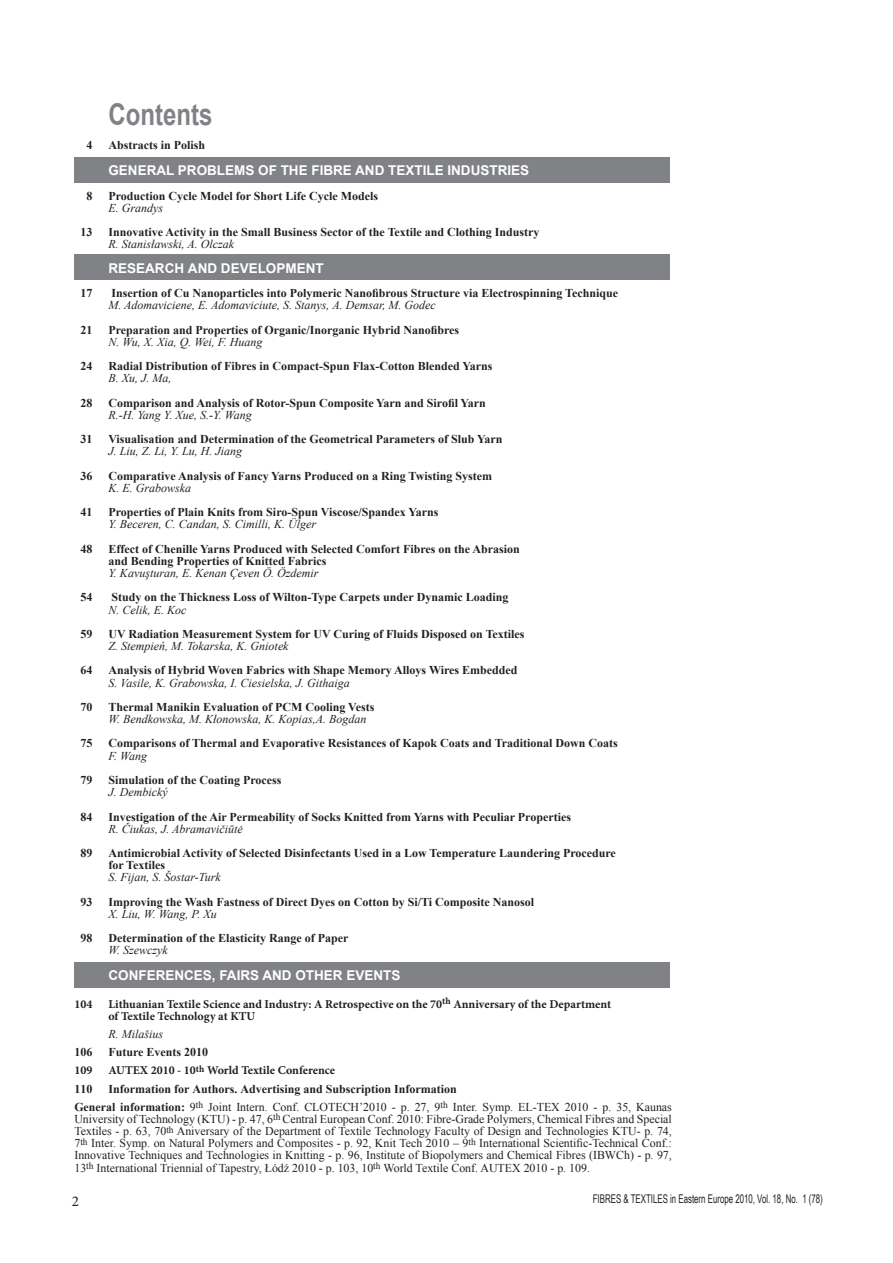
<style>
.page{position:relative;width:893px;height:1263px;background:#fff}
.page>*{position:absolute;margin:0;border:0;box-sizing:border-box;transform-origin:0 0}
.Tytuł{font:700 30px "Arial";color:#808285;scale:.8 1}
.t1{font:15px "Minion Pro";color:#231f20}
.Body_Text_2{font:700 13.5px "Arial";color:#fff}
.Body_Text{font:700 12px/12.1px "Times New Roman";color:#231f20}
.t2{font:12px/12.1px "Times New Roman";color:#231f20;text-align:justify}
.Body_Text-2{font:italic 12px "Times New Roman";color:#231f20}
.t3{font:700 12px/12.1px "Minion Pro";color:#231f20}
.heading_2{font:700 12px "Times New Roman";color:#231f20}
.t4{font:12px "Arial Narrow";color:#231f20;scale:.8 1}
.Nagłówek{font:700 12px "Times New Roman";color:#231f20}
.s1{font-weight:700}
</style>
<div class="page">
<div style="left:74px;top:255px;width:596px;height:25px;background:#808285"></div>
<div style="left:74px;top:962px;width:596px;height:26px;background:#808285"></div>
<div style="left:74px;top:157px;width:596px;height:26px;background:#808285"></div>
<p class="Tytuł" style="left:108px;top:95px;width:131px">Contents</p>
<p class="Nagłówek" style="left:86px;top:137px;width:7px">4</p>
<p class="Nagłówek" style="left:108px;top:137px;width:98px">Abstracts in Polish</p>
<p class="Body_Text_2" style="left:108px;top:162px;width:422px">GENERAL PROBLEMS OF THE FIBRE AND TEXTILE INDUSTRIES</p>
<p class="Body_Text" style="left:86px;top:189px;width:7px">8</p>
<p class="Body_Text" style="left:108px;top:189px;width:271px">Production Cycle Model for Short Life Cycle Models</p>
<p class="Body_Text-2" style="left:108px;top:199px;width:56px">E. Grandys</p>
<p class="heading_2" style="left:80px;top:224px;width:13px">13</p>
<p class="heading_2" style="left:108px;top:224px;width:433px">Innovative Activity in the Small Business Sector of the Textile and Clothing Industry</p>
<p class="Body_Text-2" style="left:108px;top:236px;width:127px">R. Stanisławski, A. Olczak</p>
<p class="Body_Text_2" style="left:108px;top:259px;width:217px">RESEARCH AND DEVELOPMENT</p>
<p class="Body_Text" style="left:80px;top:287px;width:13px">17</p>
<p class="Body_Text" style="left:111px;top:287px;width:508px">Insertion of Cu Nanoparticles into Polymeric Nanofibrous Structure via Electrospinning Technique</p>
<p class="Body_Text-2" style="left:108px;top:297px;width:329px">M. Adomaviciene, E. Adomaviciute, S. Stanys, A. Demsar, M. Godec</p>
<p class="Body_Text" style="left:80px;top:323px;width:13px">21</p>
<p class="Body_Text" style="left:108px;top:323px;width:352px">Preparation and Properties of Organic/Inorganic Hybrid Nanofibres</p>
<p class="Body_Text-2" style="left:108px;top:333px;width:155px">N. Wu, X. Xia, Q. Wei, F. Huang</p>
<p class="Body_Text" style="left:80px;top:360px;width:13px">24</p>
<p class="Body_Text" style="left:108px;top:360px;width:386px">Radial Distribution of Fibres in Compact-Spun Flax-Cotton Blended Yarns</p>
<p class="Body_Text-2" style="left:108px;top:370px;width:64px">B. Xu, J. Ma,</p>
<p class="Body_Text" style="left:80px;top:396px;width:13px">28</p>
<p class="Body_Text" style="left:108px;top:396px;width:379px">Comparison and Analysis of Rotor-Spun Composite Yarn and Sirofil Yarn</p>
<p class="Body_Text-2" style="left:108px;top:406px;width:145px">R.-H. Yang Y. Xue, S.-Y. Wang</p>
<p class="Body_Text" style="left:80px;top:433px;width:13px">31</p>
<p class="Body_Text" style="left:108px;top:433px;width:396px">Visualisation and Determination of the Geometrical Parameters of Slub Yarn</p>
<p class="Body_Text-2" style="left:108px;top:443px;width:135px">J. Liu, Z. Li, Y. Lu, H. Jiang</p>
<p class="Body_Text" style="left:80px;top:469px;width:13px">36</p>
<p class="Body_Text" style="left:108px;top:469px;width:385px">Comparative Analysis of Fancy Yarns Produced on a Ring Twisting System</p>
<p class="Body_Text-2" style="left:108px;top:479px;width:84px">K. E. Grabowska</p>
<p class="Body_Text" style="left:80px;top:506px;width:13px">41</p>
<p class="Body_Text" style="left:108px;top:506px;width:331px">Properties of Plain Knits from Siro-Spun Viscose/Spandex Yarns</p>
<p class="Body_Text-2" style="left:108px;top:516px;width:209px">Y. Beceren, C. Candan, S. Cimilli, K. Ülger</p>
<p class="Body_Text" style="left:80px;top:542px;width:13px">48</p>
<p class="Body_Text" style="left:108px;top:542px;width:413px">Effect of Chenille Yarns Produced with Selected Comfort Fibres on the Abrasion and Bending Properties of Knitted Fabrics</p>
<p class="Body_Text-2" style="left:108px;top:565px;width:212px">Y. Kavuşturan, E. Kenan Çeven Ö. Özdemir</p>
<p class="Body_Text" style="left:80px;top:591px;width:13px">54</p>
<p class="Body_Text" style="left:111px;top:591px;width:398px">Study on the Thickness Loss of Wilton-Type Carpets under Dynamic Loading</p>
<p class="Body_Text-2" style="left:108px;top:601px;width:79px">N. Celik, E. Koc</p>
<p class="Body_Text" style="left:80px;top:627px;width:13px">59</p>
<p class="Body_Text" style="left:108px;top:627px;width:418px">UV Radiation Measurement System for UV Curing of Fluids Disposed on Textiles</p>
<p class="Body_Text-2" style="left:108px;top:638px;width:182px">Z. Stempień, M. Tokarska, K. Gniotek</p>
<p class="Body_Text" style="left:80px;top:664px;width:13px">64</p>
<p class="Body_Text" style="left:108px;top:664px;width:411px">Analysis of Hybrid Woven Fabrics with Shape Memory Alloys Wires Embedded</p>
<p class="Body_Text-2" style="left:108px;top:674px;width:243px">S. Vasile, K. Grabowska, I. Ciesielska, J. Githaiga</p>
<p class="Body_Text" style="left:80px;top:700px;width:13px">70</p>
<p class="Body_Text" style="left:108px;top:700px;width:268px">Thermal Manikin Evaluation of PCM Cooling Vests</p>
<p class="Body_Text-2" style="left:108px;top:711px;width:259px">W. Bendkowska, M. Kłonowska, K. Kopias,A. Bogdan</p>
<p class="Body_Text" style="left:80px;top:737px;width:13px">75</p>
<p class="Body_Text" style="left:108px;top:737px;width:511px">Comparisons of Thermal and Evaporative Resistances of Kapok Coats and Traditional Down Coats</p>
<p class="Body_Text-2" style="left:108px;top:747px;width:40px">F. Wang</p>
<p class="Body_Text" style="left:80px;top:774px;width:13px">79</p>
<p class="Body_Text" style="left:108px;top:774px;width:175px">Simulation of the Coating Process</p>
<p class="Body_Text-2" style="left:108px;top:784px;width:61px">J. Dembický</p>
<p class="Body_Text" style="left:80px;top:810px;width:13px">84</p>
<p class="Body_Text" style="left:108px;top:810px;width:464px">Investigation of the Air Permeability of Socks Knitted from Yarns with Peculiar Properties</p>
<p class="Body_Text-2" style="left:108px;top:820px;width:136px">R. Čiukas, J. Abramavičiūtė</p>
<p class="Body_Text" style="left:80px;top:847px;width:13px">89</p>
<p class="Body_Text" style="left:108px;top:847px;width:509px">Antimicrobial Activity of Selected Disinfectants Used in a Low Temperature Laundering Procedure for Textiles</p>
<p class="Body_Text-2" style="left:108px;top:869px;width:114px">S. Fijan, S. Šostar-Turk</p>
<p class="Body_Text" style="left:80px;top:895px;width:13px">93</p>
<p class="Body_Text" style="left:108px;top:895px;width:427px">Improving the Wash Fastness of Direct Dyes on Cotton by Si/Ti Composite Nanosol</p>
<p class="Body_Text-2" style="left:108px;top:906px;width:110px">X. Liu, W. Wang, P. Xu</p>
<p class="Body_Text" style="left:80px;top:932px;width:13px">98</p>
<p class="Body_Text" style="left:108px;top:932px;width:241px">Determination of the Elasticity Range of Paper</p>
<p class="Body_Text-2" style="left:108px;top:942px;width:61px">W. Szewczyk</p>
<p class="Body_Text_2" style="left:108px;top:967px;width:294px">CONFERENCES, FAIRS AND OTHER EVENTS</p>
<p class="t3" style="left:74px;top:997px;width:19px">104</p>
<p class="t3" style="left:108px;top:997px;width:504px">Lithuanian Textile Science and Industry: A Retrospective on the 70<sup>th</sup> Anniversary of the Department of Textile Technology at KTU</p>
<p class="Body_Text-2" style="left:108px;top:1026px;width:56px">R. Milašius</p>
<p class="Body_Text" style="left:74px;top:1046px;width:19px">106</p>
<p class="Body_Text" style="left:108px;top:1046px;width:101px">Future Events 2010</p>
<p class="t3" style="left:74px;top:1064px;width:19px">109</p>
<p class="t3" style="left:108px;top:1064px;width:228px">AUTEX 2010 - 10<sup>th</sup> World Textile Conference</p>
<p class="Body_Text" style="left:74px;top:1082px;width:19px">110</p>
<p class="Body_Text" style="left:108px;top:1082px;width:350px">Information for Authors. Advertising and Subscription Information</p>
<p class="t2" style="left:74px;top:1100px;width:599px"><span class="s1">General information:</span> 9<sup>th</sup> Joint Intern. Conf. CLOTECH’2010 - p. 27, 9<sup>th</sup> Inter. Symp. EL-TEX 2010 - p. 35, Kaunas University of Technology (KTU) - p. 47, 6<sup>th</sup> Central European Conf. 2010: Fibre-Grade Polymers, Chemical Fibres and Special Textiles - p. 63, 70<sup>th</sup> Aniversary of the Department of Textile Technology Faculty of Design and Technologies KTU- p. 74, 7<sup>th</sup> Inter. Symp. on Natural Polymers and Composites - p. 92, Knit Tech 2010 – 9<sup>th</sup> International Scientific-Technical Conf.:<br>Innovative Techniques and Technologies in Knitting - p. 96, Institute of Biopolymers and Chemical Fibres (IBWCh) - p. 97, 13<sup>th</sup> International Triennial of Tapestry, Łódź 2010 - p. 103, 10<sup>th</sup> World Textile Conf. AUTEX 2010 - p. 109.</p>
<p class="t1" style="left:72px;top:1191px;width:9px">2</p>
<p class="t4" style="left:593px;top:1190px;width:289px">FIBRES &amp; TEXTILES in Eastern Europe 2010, Vol. 18, No. 1 (78)</p>
</div>
